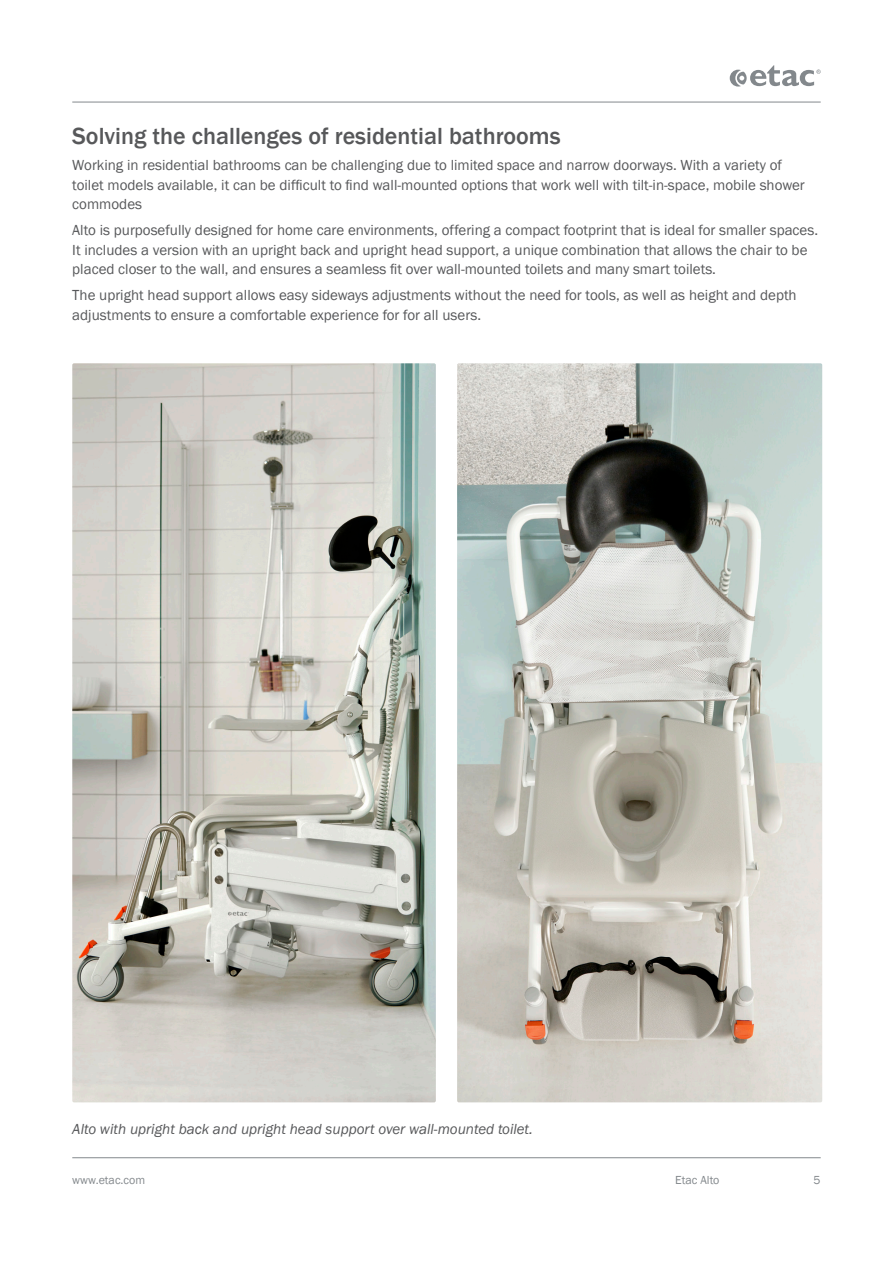
<style>
.page{position:relative;width:893px;height:1263px;background:#fff}
.page>*{position:absolute;margin:0;border:0;box-sizing:border-box;transform-origin:0 0}
._4__Header_-_Basic_body{font:500 24px "Franklin Gothic";color:#57585a}
._4__Body_-_Basic_body{font:15px/19.5px "Franklin Gothic";color:#57585a}
._4__Body_-_Basic_body-2{font:italic 15px "Franklin Gothic";color:#57585a}
.t1{font:12px "Franklin Gothic";color:#83888c}
</style>
<div class="page">
<hr style="left:72px;top:102px;width:749px;height:1px;background:#83888c">
<hr style="left:72px;top:1157px;width:749px;height:1px;background:#83888c">
<svg style="left:730px;top:65px;width:91px;height:22px"></svg>
<img style="left:72px;top:363px;width:364px;height:739px">
<img style="left:457px;top:363px;width:365px;height:739px">
<p class="_4__Header_-_Basic_body" style="left:72px;top:122px;width:490px">Solving the challenges of residential bathrooms</p>
<p class="_4__Body_-_Basic_body" style="left:72px;top:156px;width:734px">Working in residential bathrooms can be challenging due to limited space and narrow doorways. With a variety of toilet models available, it can be difficult to find wall-mounted options that work well with tilt-in-space, mobile shower commodes</p>
<p class="_4__Body_-_Basic_body" style="left:72px;top:221px;width:747px">Alto is purposefully designed for home care environments, offering a compact footprint that is ideal for smaller spaces.<br>It includes a version with an upright back and upright head support, a unique combination that allows the chair to be placed closer to the wall, and ensures a seamless fit over wall-mounted toilets and many smart toilets.</p>
<p class="_4__Body_-_Basic_body" style="left:72px;top:286px;width:726px">The upright head support allows easy sideways adjustments without the need for tools, as well as height and depth adjustments to ensure a comfortable experience for for all users.</p>
<p class="_4__Body_-_Basic_body-2" style="left:72px;top:1120px;width:462px">Alto with upright back and upright head support over wall-mounted toilet.</p>
<p class="t1" style="left:72px;top:1173px;width:74px">www.etac.com</p>
<p class="t1" style="left:675px;top:1173px;width:46px">Etac Alto</p>
<p class="t1" style="left:814px;top:1173px;width:9px">5</p>
</div>
